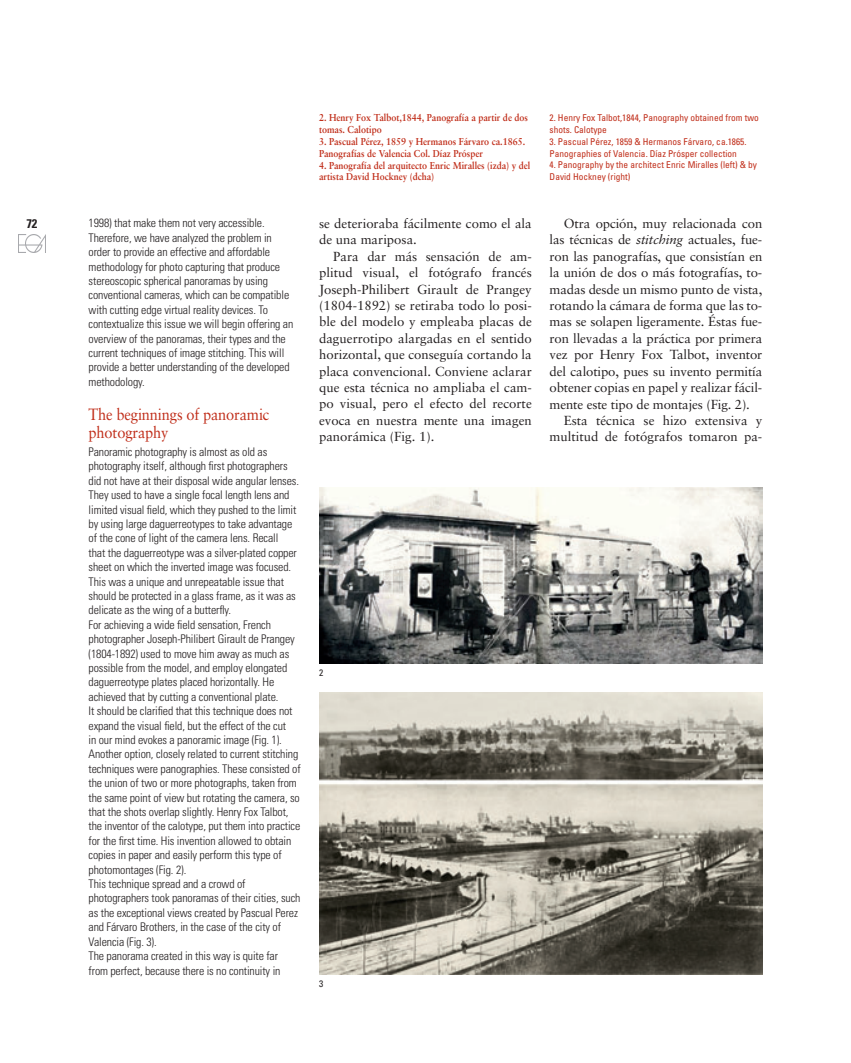
<style>
.page{position:relative;width:851px;height:1063px;background:#fff}
.page>*{position:absolute;margin:0;border:0;box-sizing:border-box;transform-origin:0 0}
.TITULAR_1_INGLES{font:16.25px/18.1px "Sabon";letter-spacing:-.01em;color:#c02d19;scale:.9 1}
.t1{font:13.12px/16.4px "Sabon";color:#231f20;text-align:justify}
.t2{font:700 condensed 12.5px "Univers";color:#231f20}
.t3{font:300 condensed 11.88px/14.4px "Univers";letter-spacing:-.01em;color:#231f20}
.t4{font:700 10px/11.9px "Sabon";color:#c02d19;scale:.9 1}
.t5{font:condensed 9.38px/11.9px "Univers";color:#c02d19}
.PIES_DE_FOTO_INGLES{font:condensed 9.38px "Univers";color:#231f20}
.s1{font-style:italic}
</style>
<div class="page">
<img style="left:18px;top:235px;width:28px;height:17px">
<img style="left:319px;top:487px;width:443px;height:176px">
<img style="left:319px;top:692px;width:443px;height:282px">
<p class="t2" style="left:26px;top:216px;width:13px">72</p>
<p class="t3" style="left:89px;top:216px;width:206px">1998) that make them not very accessible.<br>Therefore, we have analyzed the problem in order to provide an effective and affordable methodology for photo capturing that produce stereoscopic spherical panoramas by using conventional cameras, which can be compatible with cutting edge virtual reality devices. To contextualize this issue we will begin offering an overview of the panoramas, their types and the current techniques of image stitching. This will provide a better understanding of the developed methodology.</p>
<p class="TITULAR_1_INGLES" style="left:89px;top:405px;width:202px">The beginnings of panoramic photography</p>
<p class="t3" style="left:89px;top:445px;width:212px">Panoramic photography is almost as old as photography itself, although first photographers did not have at their disposal wide angular lenses.<br>They used to have a single focal length lens and limited visual field, which they pushed to the limit by using large daguerreotypes to take advantage of the cone of light of the camera lens. Recall<br>that the daguerreotype was a silver-plated copper sheet on which the inverted image was focused.<br>This was a unique and unrepeatable issue that should be protected in a glass frame, as it was as delicate as the wing of a butterfly.</p>
<p class="t3" style="left:89px;top:617px;width:208px">For achieving a wide field sensation, French photographer Joseph-Philibert Girault de Prangey (1804-1892) used to move him away as much as possible from the model, and employ elongated daguerreotype plates placed horizontally. He achieved that by cutting a conventional plate.</p>
<p class="t3" style="left:89px;top:704px;width:213px">It should be clarified that this technique does not expand the visual field, but the effect of the cut<br>in our mind evokes a panoramic image (Fig. 1).<br>Another option, closely related to current stitching techniques were panographies. These consisted of the union of two or more photographs, taken from the same point of view but rotating the camera, so that the shots overlap slightly. Henry Fox Talbot, the inventor of the calotype, put them into practice for the first time. His invention allowed to obtain copies in paper and easily perform this type of photomontages (Fig. 2).</p>
<p class="t3" style="left:89px;top:877px;width:213px">This technique spread and a crowd of photographers took panoramas of their cities, such as the exceptional views created by Pascual Perez and Fárvaro Brothers, in the case of the city of Valencia (Fig. 3).</p>
<p class="t3" style="left:89px;top:949px;width:193px">The panorama created in this way is quite far from perfect, because there is no continuity in</p>
<p class="t4" style="left:319px;top:111px;width:233px">2. Henry Fox Talbot,1844, Panografía a partir de dos tomas. Calotipo</p>
<p class="t4" style="left:319px;top:135px;width:230px">3. Pascual Pérez, 1859 y Hermanos Fárvaro ca.1865.<br>Panografías de Valencia Col. Díaz Prósper</p>
<p class="t4" style="left:319px;top:159px;width:236px">4. Panografía del arquitecto Enric Miralles (izda) y del artista David Hockney (dcha)</p>
<p class="t1" style="left:319px;top:215px;width:214px">se deterioraba fácilmente como el ala de una mariposa.</p>
<p class="t1" style="left:319px;top:248px;width:214px;text-indent:14px">Para dar más sensación de am&shy;plitud visual, el fotógrafo francés Joseph-Philibert Girault de Prangey (1804-1892) se retiraba todo lo posi&shy;ble del modelo y empleaba placas de daguerrotipo alargadas en el sentido horizontal, que conseguía cortando la placa convencional. Conviene aclarar que esta técnica no ampliaba el cam&shy;po visual, pero el efecto del recorte evoca en nuestra mente una imagen panorámica (Fig. 1).</p>
<p class="t5" style="left:549px;top:111px;width:211px">2. Henry Fox Talbot,1844, Panography obtained from two shots. Calotype</p>
<p class="t5" style="left:549px;top:135px;width:198px">3. Pascual Pérez, 1859 &amp; Hermanos Fárvaro, ca.1865.<br>Panographies of Valencia. Díaz Prósper collection</p>
<p class="t5" style="left:549px;top:159px;width:209px">4. Panography by the architect Enric Miralles (left) &amp; by<br>David Hockney (right)</p>
<p class="t1" style="left:549px;top:215px;width:214px;text-indent:14px">Otra opción, muy relacionada con las técnicas de <span class="s1">stitching</span> actuales, fue&shy;ron las panografías, que consistían en la unión de dos o más fotografías, to&shy;madas desde un mismo punto de vista, rotando la cámara de forma que las to&shy;mas se solapen ligeramente. Éstas fue&shy;ron llevadas a la práctica por primera vez por Henry Fox Talbot, inventor del calotipo, pues su invento permitía obtener copias en papel y realizar fácil&shy;mente este tipo de montajes (Fig. 2).</p>
<p class="t1" style="left:549px;top:412px;width:214px;text-align:right">Esta técnica se hizo extensiva y multitud de fotógrafos tomaron pa-</p>
<p class="PIES_DE_FOTO_INGLES" style="left:319px;top:667px;width:6px">2</p>
<p class="PIES_DE_FOTO_INGLES" style="left:319px;top:977px;width:6px">3</p>
</div>
